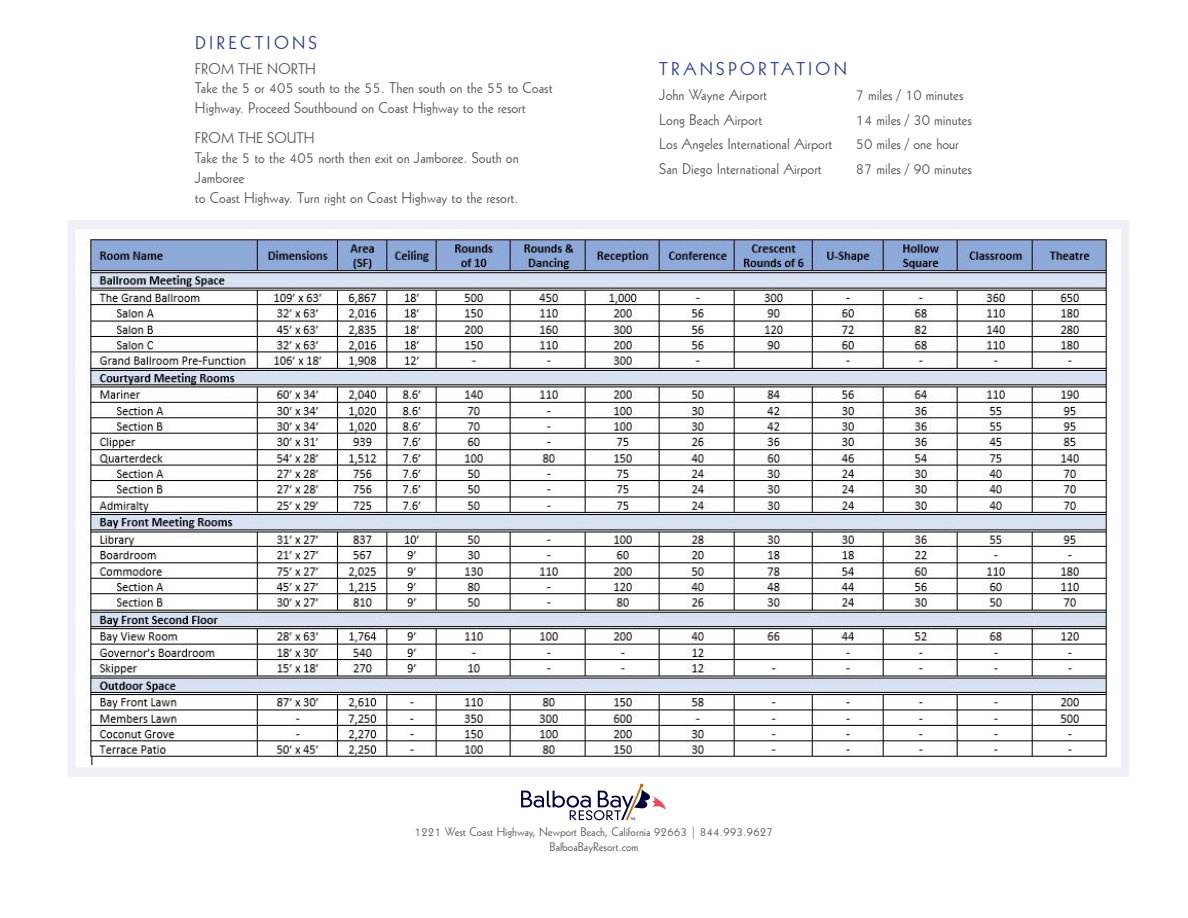
<style>
.page{position:relative;width:1188px;height:918px;background:#fff}
.page>*{position:absolute;margin:0;border:0;box-sizing:border-box;transform-origin:0 0}
.t1{font:18px "Geometric 231 BT Roman C";letter-spacing:.18em;color:#253f8e}
.t2{font:15px/20px "Geometric 231 BT Roman C";color:#57585a}
.t3{font:12px/15px "Geometric 231 BT Roman C";color:#57585a;text-align:center}
</style>
<div class="page">
<div style="left:67px;top:220px;width:1062px;height:556px;background:#fff;border:8px solid #eff0f7"></div>
<svg style="left:521px;top:783px;width:145px;height:37px"></svg>
<img style="left:86px;top:237px;width:1026px;height:528px">
<p class="t1" style="left:195px;top:31px;width:124px">DIRECTIONS</p>
<p class="t2" style="left:195px;top:58px;width:359px">FROM THE NORTH<br>Take the 5 or 405 south to the 55. Then south on the 55 to Coast<br>Highway. Proceed Southbound on Coast Highway to the resort</p>
<p class="t2" style="left:195px;top:128px;width:325px">FROM THE SOUTH<br>Take the 5 to the 405 north then exit on Jamboree. South on Jamboree<br>to Coast Highway. Turn right on Coast Highway to the resort.</p>
<p class="t1" style="left:659px;top:57px;width:189px">TRANSPORTATION</p>
<p class="t2" style="left:659px;top:84px;width:109px">John Wayne Airport</p>
<p class="t2" style="left:856px;top:84px;width:109px">7 miles / 10 minutes</p>
<p class="t2" style="left:659px;top:109px;width:104px">Long Beach Airport</p>
<p class="t2" style="left:856px;top:109px;width:118px">14 miles / 30 minutes</p>
<p class="t2" style="left:659px;top:134px;width:175px">Los Angeles International Airport</p>
<p class="t2" style="left:856px;top:134px;width:104px">50 miles / one hour</p>
<p class="t2" style="left:659px;top:158px;width:164px">San Diego International Airport</p>
<p class="t2" style="left:856px;top:158px;width:118px">87 miles / 90 minutes</p>
<p class="t3" style="left:415px;top:824px;width:360px">1221 West Coast Highway, Newport Beach, California 92663 | 844.993.9627<br>BalboaBayResort.com</p>
</div>
